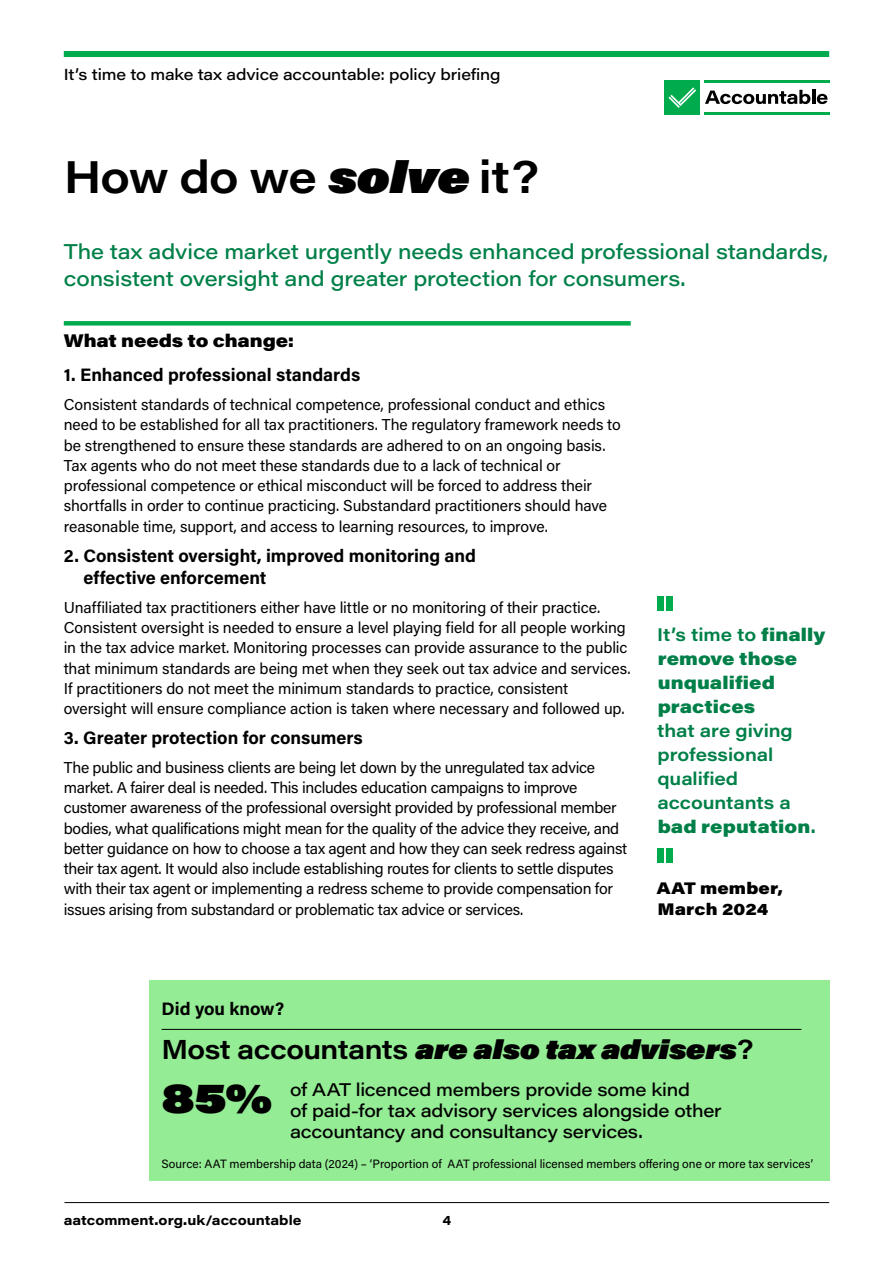
<style>
.page{position:relative;width:893px;height:1263px;background:#fff}
.page>*{position:absolute;margin:0;border:0;box-sizing:border-box;transform-origin:0 0}
.t1{font:600 45px "Acumin Pro Wide";letter-spacing:-.02em;color:#000}
.t2{font:900 42px "Acumin Pro Wide";color:#000}
.t3{font:italic 900 27px "Acumin Pro Wide";letter-spacing:-.02em;color:#000}
.t4{font:500 21px/27px "Acumin Pro Wide";letter-spacing:-.005em;color:#008048}
.t5{font:700 18px/22.5px "Acumin Pro";color:#000}
.t6{font:500 18px/21px "Acumin Pro Wide";letter-spacing:-.015em;color:#000}
.t7{font:600 18px/24px "Acumin Pro Wide";letter-spacing:-.005em;color:#008048}
.t8{font:900 18px/24px "Acumin Pro Wide";letter-spacing:.005em;color:#008048}
.t9{font:900 18px "Acumin Pro Wide";letter-spacing:-.005em;color:#000}
.t10{font:900 16.5px/21px "Acumin Pro Wide";letter-spacing:.005em;color:#000}
.t11{font:15.75px/20.2px "Acumin Pro";letter-spacing:-.01em;color:#000}
.t12{font:500 15.75px "Acumin Pro Wide";letter-spacing:-.01em;color:#000}
.t13{font:700 13.5px "Acumin Pro Wide";color:#000}
.t14{font:12px "Acumin Pro";color:#000}
.s1{font-weight:900;font-style:italic}
.s2{font-weight:600}
.s3{font-weight:900}
.s4{font-weight:600;font-style:normal}
</style>
<div class="page">
<svg style="left:705px;top:90px;width:105px;height:14px"></svg>
<hr style="left:812px;top:90px;width:3px;height:14px;background:#000">
<svg style="left:817px;top:94px;width:10px;height:10px"></svg>
<div style="left:665px;top:80px;width:35px;height:35px;background:#00ab4e"></div>
<svg style="left:668px;top:87px;width:28px;height:21px"></svg>
<hr style="left:704px;top:112px;width:125px;height:3px;background:#00ab4e">
<hr style="left:704px;top:80px;width:125px;height:3px;background:#00ab4e">
<div style="left:64px;top:51px;width:765px;height:6px;background:#00ab4e"></div>
<hr style="left:64px;top:1202px;width:765px;height:1px;background:#000">
<div style="left:64px;top:321px;width:567px;height:5px;background:#00ab4e"></div>
<div style="left:657px;top:596px;width:6px;height:14px;background:#00ab4e"></div>
<div style="left:666px;top:596px;width:6px;height:14px;background:#00ab4e"></div>
<div style="left:657px;top:848px;width:6px;height:14px;background:#00ab4e"></div>
<div style="left:666px;top:848px;width:6px;height:14px;background:#00ab4e"></div>
<div style="left:149px;top:980px;width:680px;height:201px;background:#94ec94"></div>
<hr style="left:162px;top:1029px;width:128px;height:1px;background:#000">
<hr style="left:290px;top:1029px;width:511px;height:1px;background:#000">
<p class="t12" style="left:64px;top:63px;width:438px">It’s time to make tax advice accountable: policy briefing</p>
<h1 class="t1" style="left:64px;top:144px;width:477px">How do we <span class="s1">solve</span> it?</h1>
<h3 class="t4" style="left:64px;top:237px;width:766px">The tax advice market urgently needs enhanced professional standards, consistent oversight and greater protection for consumers.</h3>
<p class="t9" style="left:64px;top:327px;width:232px">What needs to change:</p>
<p class="t5" style="left:64px;top:363px;width:298px">1. Enhanced professional standards</p>
<p class="t11" style="left:64px;top:394px;width:558px">Consistent standards of technical competence, professional conduct and ethics need to be established for all tax practitioners. The regulatory framework needs to be strengthened to ensure these standards are adhered to on an ongoing basis.<br>Tax agents who do not meet these standards due to a lack of technical or professional competence or ethical misconduct will be forced to address their shortfalls in order to continue practicing. Substandard practitioners should have reasonable time, support, and access to learning resources, to improve.</p>
<p class="t5" style="left:83px;top:543px;width:394px;text-indent:-20px">2. Consistent oversight, improved monitoring and effective enforcement</p>
<p class="t11" style="left:64px;top:597px;width:568px">Unaffiliated tax practitioners either have little or no monitoring of their practice.<br>Consistent oversight is needed to ensure a level playing field for all people working in the tax advice market. Monitoring processes can provide assurance to the public that minimum standards are being met when they seek out tax advice and services.<br>If practitioners do not meet the minimum standards to practice, consistent oversight will ensure compliance action is taken where necessary and followed up.</p>
<p class="t5" style="left:64px;top:726px;width:301px">3. Greater protection for consumers</p>
<p class="t11" style="left:64px;top:757px;width:565px">The public and business clients are being let down by the unregulated tax advice market. A fairer deal is needed. This includes education campaigns to improve customer awareness of the professional oversight provided by professional member bodies, what qualifications might mean for the quality of the advice they receive, and better guidance on how to choose a tax agent and how they can seek redress against their tax agent. It would also include establishing routes for clients to settle disputes with their tax agent or implementing a redress scheme to provide compensation for issues arising from substandard or problematic tax advice or services.</p>
<p class="t8" style="left:657px;top:621px;width:170px"><span class="s2">It’s time to</span> finally remove those unqualified practices</p>
<p class="t7" style="left:657px;top:717px;width:160px">that are giving professional qualified accountants a <span class="s3">bad reputation</span>.</p>
<p class="t10" style="left:657px;top:877px;width:128px">AAT member,<br>March 2024</p>
<p class="t5" style="left:162px;top:996px;width:124px">Did you know?</p>
<h3 class="t3" style="left:162px;top:1029px;width:594px"><span class="s4">Most accountants</span> are also tax advisers<span class="s4">?</span></h3>
<h2 class="t2" style="left:162px;top:1066px;width:113px">85%</h2>
<p class="t6" style="left:290px;top:1078px;width:433px">of AAT licenced members provide some kind<br>of paid-for tax advisory services alongside other accountancy and consultancy services.</p>
<p class="t14" style="left:162px;top:1155px;width:653px">Source: AAT membership data (2024) – ‘Proportion of AAT professional licensed members offering one or more tax services’</p>
<p class="t13" style="left:64px;top:1210px;width:239px">aatcomment.org.uk/accountable</p>
<p class="t13" style="left:442px;top:1210px;width:10px">4</p>
</div>
